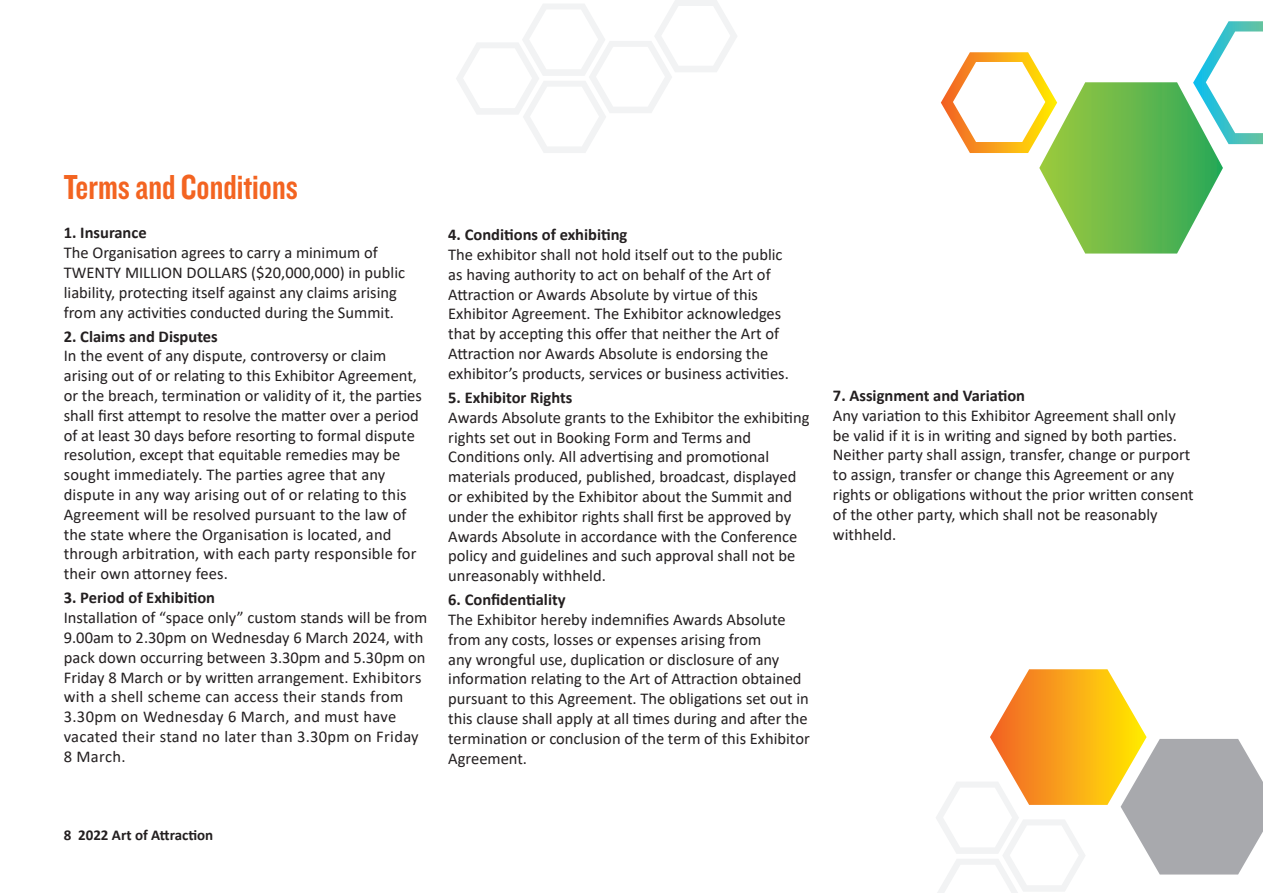
<style>
.page{position:relative;width:1263px;height:893px;background:#fff}
.page>*{position:absolute;margin:0;border:0;box-sizing:border-box;transform-origin:0 0}
.t1{font:36px "Knockout HTF49 Liteweight";color:#f36421}
.t2{font:16.5px/19.8px "Calibri";color:#231f20}
.t3{font:700 16.5px "Calibri";color:#231f20}
.t4{font:700 15px "Calibri";color:#231f20}
</style>
<div class="page">
<svg style="left:941px;top:21px;width:322px;height:233px"></svg>
<svg style="left:456px;top:0;width:281px;height:153px"></svg>
<svg style="left:936px;top:669px;width:327px;height:224px"></svg>
<p class="t1" style="left:64px;top:168px;width:235px">Terms and Conditions</p>
<p class="t3" style="left:64px;top:221px;width:84px">1. Insurance</p>
<p class="t2" style="left:64px;top:242px;width:343px">The Organisation agrees to carry a minimum of TWENTY MILLION DOLLARS ($20,000,000) in public liability, protecting itself against any claims arising from any activities conducted during the Summit.</p>
<p class="t3" style="left:64px;top:324px;width:155px">2. Claims and Disputes</p>
<p class="t2" style="left:64px;top:346px;width:360px">In the event of any dispute, controversy or claim arising out of or relating to this Exhibitor Agreement, or the breach, termination or validity of it, the parties shall first attempt to resolve the matter over a period of at least 30 days before resorting to formal dispute resolution, except that equitable remedies may be sought immediately. The parties agree that any dispute in any way arising out of or relating to this Agreement will be resolved pursuant to the law of the state where the Organisation is located, and through arbitration, with each party responsible for their own attorney fees.</p>
<p class="t3" style="left:64px;top:586px;width:153px">3. Period of Exhibition</p>
<p class="t2" style="left:64px;top:607px;width:365px">Installation of “space only” custom stands will be from 9.00am to 2.30pm on Wednesday 6 March 2024, with pack down occurring between 3.30pm and 5.30pm on Friday 8 March or by written arrangement. Exhibitors with a shell scheme can access their stands from 3.30pm on Wednesday 6 March, and must have vacated their stand no later than 3.30pm on Friday 8 March.</p>
<p class="t3" style="left:448px;top:223px;width:181px">4. Conditions of exhibiting</p>
<p class="t2" style="left:448px;top:244px;width:342px">The exhibitor shall not hold itself out to the public as having authority to act on behalf of the Art of Attraction or Awards Absolute by virtue of this Exhibitor Agreement. The Exhibitor acknowledges that by accepting this offer that neither the Art of Attraction nor Awards Absolute is endorsing the exhibitor’s products, services or business activities.</p>
<p class="t3" style="left:448px;top:386px;width:126px">5. Exhibitor Rights</p>
<p class="t2" style="left:448px;top:407px;width:363px">Awards Absolute grants to the Exhibitor the exhibiting rights set out in Booking Form and Terms and Conditions only. All advertising and promotional materials produced, published, broadcast, displayed or exhibited by the Exhibitor about the Summit and under the exhibitor rights shall first be approved by Awards Absolute in accordance with the Conference policy and guidelines and such approval shall not be unreasonably withheld.</p>
<p class="t3" style="left:448px;top:588px;width:119px">6. Confidentiality</p>
<p class="t2" style="left:448px;top:609px;width:363px">The Exhibitor hereby indemnifies Awards Absolute from any costs, losses or expenses arising from<br>any wrongful use, duplication or disclosure of any information relating to the Art of Attraction obtained pursuant to this Agreement. The obligations set out in this clause shall apply at all times during and after the termination or conclusion of the term of this Exhibitor Agreement.</p>
<p class="t3" style="left:833px;top:384px;width:194px">7. Assignment and Variation</p>
<p class="t2" style="left:833px;top:405px;width:362px">Any variation to this Exhibitor Agreement shall only be valid if it is in writing and signed by both parties.<br>Neither party shall assign, transfer, change or purport to assign, transfer or change this Agreement or any rights or obligations without the prior written consent of the other party, which shall not be reasonably withheld.</p>
<p class="t4" style="left:64px;top:825px;width:151px">8 2022 Art of Attraction</p>
</div>
